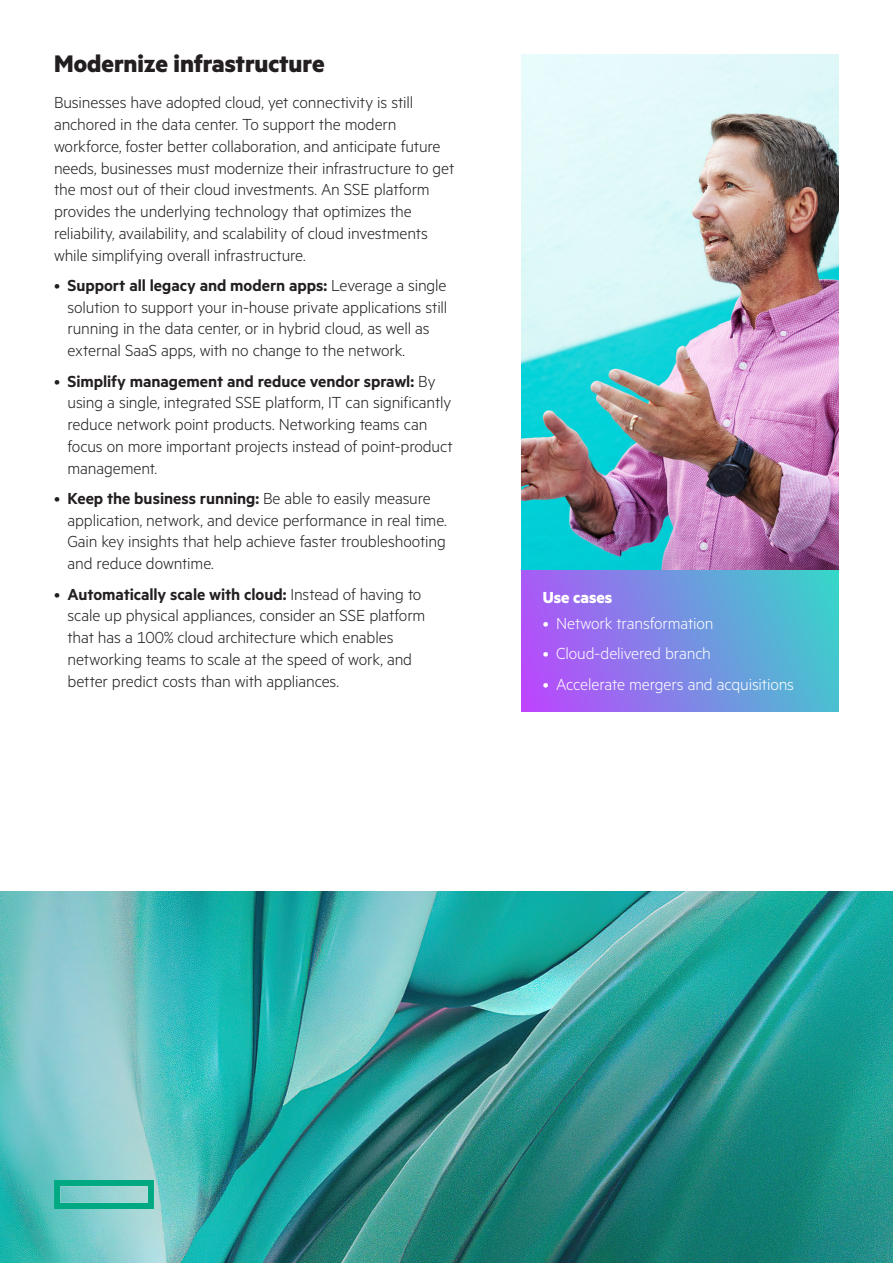
<style>
.page{position:relative;width:893px;height:1263px;background:#fff}
.page>*{position:absolute;margin:0;border:0;box-sizing:border-box;transform-origin:0 0}
.Body_subheadline_MetricHPE_Bold_18_21_pt{font:700 27px "Metric HPE";letter-spacing:-.005em;color:#231f20}
.Body_text_before_bullet_MetricHPE_Light_{font:300 18px/21.8px "Metric HPE";letter-spacing:-.01em;color:#231f20}
.t1{font:300 18px "Metric HPE";letter-spacing:-.01em;color:#fff}
.Body_header_MetricHPE_Bold_12_15pt{font:700 18px "Metric HPE";color:#fff}
.s1{font-weight:600}
</style>
<div class="page">
<img style="left:0;top:891px;width:893px;height:372px">
<img style="left:54px;top:1180px;width:99px;height:29px">
<div style="left:521px;top:569px;width:318px;height:142px;background:linear-gradient(to right,#b44efa,#3fcccd)"></div>
<img style="left:521px;top:54px;width:318px;height:515px">
<p class="Body_subheadline_MetricHPE_Bold_18_21_pt" style="left:54px;top:47px;width:272px">Modernize infrastructure</p>
<p class="Body_text_before_bullet_MetricHPE_Light_" style="left:54px;top:91px;width:402px">Businesses have adopted cloud, yet connectivity is still anchored in the data center. To support the modern workforce, foster better collaboration, and anticipate future needs, businesses must modernize their infrastructure to get the most out of their cloud investments. An SSE platform provides the underlying technology that optimizes the reliability, availability, and scalability of cloud investments while simplifying overall infrastructure.</p>
<p class="Body_text_before_bullet_MetricHPE_Light_" style="left:68px;top:274px;width:381px;text-indent:-14px">• <span class="s1">Support all legacy and modern apps:</span> Leverage a single solution to support your in-house private applications still running in the data center, or in hybrid cloud, as well as external SaaS apps, with no change to the network.</p>
<p class="Body_text_before_bullet_MetricHPE_Light_" style="left:68px;top:369px;width:387px;text-indent:-14px">• <span class="s1">Simplify management and reduce vendor sprawl:</span> By using a single, integrated SSE platform, IT can significantly reduce network point products. Networking teams can focus on more important projects instead of point-product management.</p>
<p class="Body_text_before_bullet_MetricHPE_Light_" style="left:68px;top:487px;width:381px;text-indent:-14px">• <span class="s1">Keep the business running:</span> Be able to easily measure application, network, and device performance in real time.<br>Gain key insights that help achieve faster troubleshooting and reduce downtime.</p>
<p class="Body_text_before_bullet_MetricHPE_Light_" style="left:68px;top:582px;width:359px;text-indent:-14px">• <span class="s1">Automatically scale with cloud:</span> Instead of having to scale up physical appliances, consider an SSE platform that has a 100% cloud architecture which enables networking teams to scale at the speed of work, and better predict costs than with appliances.</p>
<p class="Body_header_MetricHPE_Bold_12_15pt" style="left:543px;top:586px;width:71px">Use cases</p>
<p class="t1" style="left:543px;top:613px;width:172px">• Network transformation</p>
<p class="t1" style="left:543px;top:643px;width:170px">• Cloud-delivered branch</p>
<p class="t1" style="left:543px;top:673px;width:253px">• Accelerate mergers and acquisitions</p>
</div>
